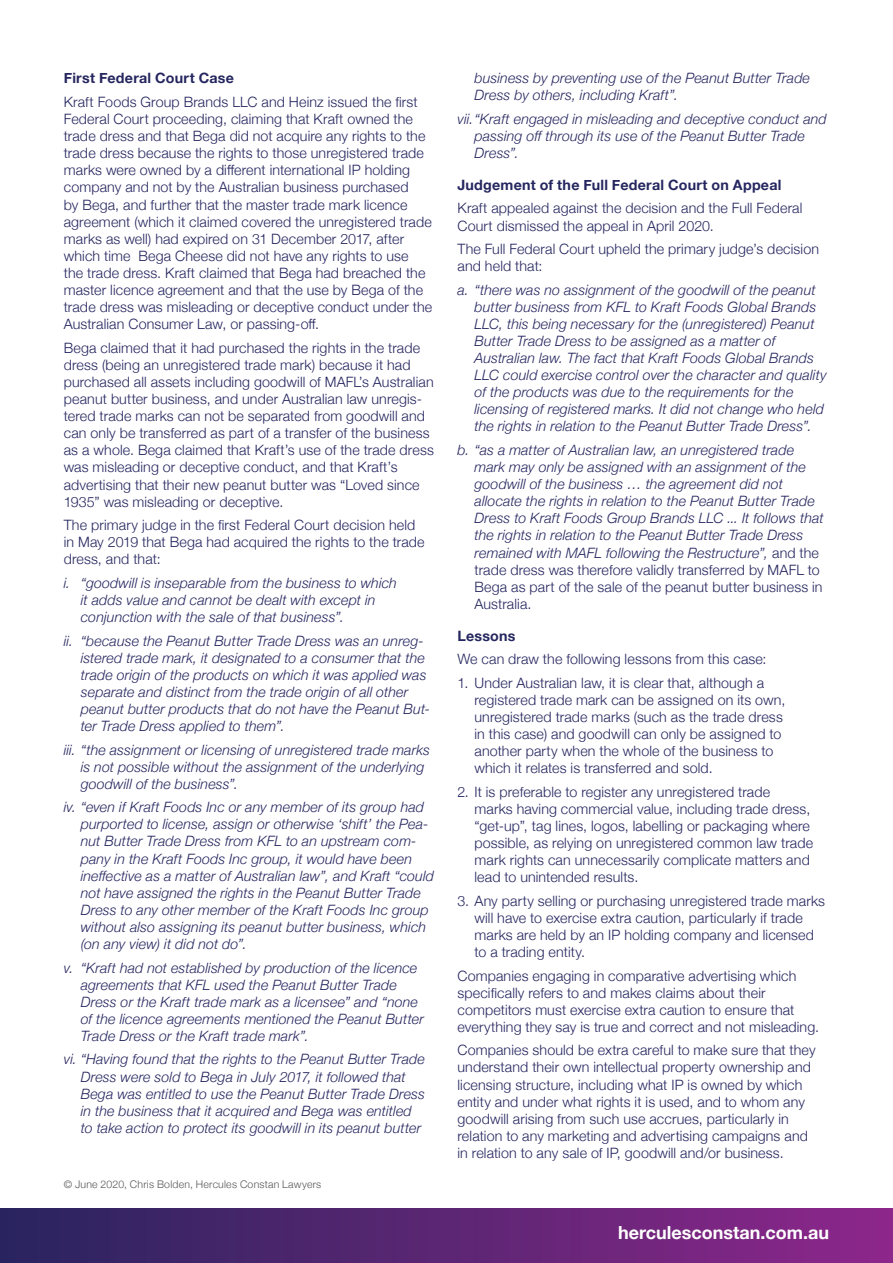
<style>
.page{position:relative;width:893px;height:1263px;background:#fff}
.page>*{position:absolute;margin:0;border:0;box-sizing:border-box;transform-origin:0 0}
.t1{font:700 18px "Helvetica Neue";color:#fff}
.t2{font:300 14.25px/17.1px "Helvetica Neue";letter-spacing:.01em;color:#25265f}
.t3{font:italic 300 14.25px/17.1px "Helvetica Neue";letter-spacing:.005em;color:#25265f}
.t4{font:700 14.25px "Helvetica Neue";letter-spacing:.015em;color:#25265f}
.t5{font:300 10.5px "Helvetica Neue";letter-spacing:.02em;color:#57585a}
.s1{font-style:normal}
</style>
<div class="page">
<div style="left:0;top:1209px;width:893px;height:54px;background:linear-gradient(to right,#2a245e,#8e278b)"></div>
<p class="t4" style="left:64px;top:67px;width:172px">First Federal Court Case</p>
<p class="t2" style="left:64px;top:92px;width:370px">Kraft Foods Group Brands LLC and Heinz issued the first Federal Court proceeding, claiming that Kraft owned the trade dress and that Bega did not acquire any rights to the trade dress because the rights to those unregistered trade marks were owned by a different international IP holding company and not by the Australian business purchased<br>by Bega, and further that the master trade mark licence agreement (which it claimed covered the unregistered trade marks as well) had expired on 31 December 2017, after which time Bega Cheese did not have any rights to use<br>the trade dress. Kraft claimed that Bega had breached the master licence agreement and that the use by Bega of the trade dress was misleading or deceptive conduct under the Australian Consumer Law, or passing-off.</p>
<p class="t2" style="left:64px;top:338px;width:372px">Bega claimed that it had purchased the rights in the trade dress (being an unregistered trade mark) because it had purchased all assets including goodwill of MAFL’s Australian peanut butter business, and under Australian law unregis&shy;tered trade marks can not be separated from goodwill and can only be transferred as part of a transfer of the business as a whole. Bega claimed that Kraft’s use of the trade dress was misleading or deceptive conduct, and that Kraft’s advertising that their new peanut butter was “Loved since 1935” was misleading or deceptive.</p>
<p class="t2" style="left:64px;top:515px;width:362px">The primary judge in the first Federal Court decision held in May 2019 that Bega had acquired the rights to the trade dress, and that:</p>
<p class="t3" style="left:81px;top:573px;width:318px;text-indent:-17px">i. “goodwill is inseparable from the business to which it adds value and cannot be dealt with except in conjunction with the sale of that business”.</p>
<p class="t3" style="left:81px;top:631px;width:351px;text-indent:-17px">ii. “because the Peanut Butter Trade Dress was an unreg&shy;istered trade mark, it designated to a consumer that the trade origin of the products on which it was applied was separate and distinct from the trade origin of all other peanut butter products that do not have the Peanut But&shy;ter Trade Dress applied to them”.</p>
<p class="t3" style="left:81px;top:740px;width:351px;text-indent:-17px">iii. “the assignment or licensing of unregistered trade marks is not possible without the assignment of the underlying goodwill of the business”.</p>
<p class="t3" style="left:81px;top:798px;width:355px;text-indent:-17px">iv. “even if Kraft Foods Inc or any member of its group had purported to license, assign or otherwise ‘shift’ the Pea&shy;nut Butter Trade Dress from KFL to an upstream com&shy;pany in the Kraft Foods Inc group, it would have been ineffective as a matter of Australian law”, and Kraft “could not have assigned the rights in the Peanut Butter Trade Dress to any other member of the Kraft Foods Inc group without also assigning its peanut butter business, which (on any view) it did not do”.</p>
<p class="t3" style="left:81px;top:958px;width:345px;text-indent:-17px">v. “Kraft had not established by production of the licence agreements that KFL used the Peanut Butter Trade Dress or the Kraft trade mark as a licensee” and “none of the licence agreements mentioned the Peanut Butter Trade Dress or the Kraft trade mark”.</p>
<p class="t3" style="left:81px;top:1050px;width:346px;text-indent:-17px">vi. “Having found that the rights to the Peanut Butter Trade Dress were sold to Bega in July 2017, it followed that Bega was entitled to use the Peanut Butter Trade Dress in the business that it acquired and Bega was entitled to take action to protect its goodwill in its peanut butter</p>
<p class="t5" style="left:64px;top:1175px;width:259px">© June 2020, Chris Bolden, Hercules Constan Lawyers</p>
<p class="t3" style="left:474px;top:69px;width:337px">business by preventing use of the Peanut Butter Trade<br>Dress by others, including Kraft”.</p>
<p class="t3" style="left:474px;top:109px;width:354px;text-indent:-17px">vii.“Kraft engaged in misleading and deceptive conduct and passing off through its use of the Peanut Butter Trade<br>Dress”.</p>
<p class="t4" style="left:457px;top:174px;width:325px">Judgement of the Full Federal Court on Appeal</p>
<p class="t2" style="left:457px;top:199px;width:346px">Kraft appealed against the decision and the Full Federal<br>Court dismissed the appeal in April 2020.</p>
<p class="t2" style="left:457px;top:239px;width:363px">The Full Federal Court upheld the primary judge’s decision and held that:</p>
<p class="t3" style="left:474px;top:280px;width:354px;text-indent:-17px">a. “there was no assignment of the goodwill of the peanut butter business from KFL to Kraft Foods Global Brands LLC, this being necessary for the (unregistered) Peanut Butter Trade Dress to be assigned as a matter of Australian law. The fact that Kraft Foods Global Brands LLC could exercise control over the character and quality of the products was due to the requirements for the licensing of registered marks. It did not change who held the rights in relation to the Peanut Butter Trade Dress”.</p>
<p class="t3" style="left:474px;top:440px;width:351px;text-indent:-17px">b. “as a matter of Australian law, an unregistered trade mark may only be assigned with an assignment of the goodwill of the business … the agreement did not allocate the rights in relation to the Peanut Butter Trade Dress to Kraft Foods Group Brands LLC ... It follows that the rights in relation to the Peanut Butter Trade Dress remained with MAFL following the Restructure”, <span class="s1">and the trade dress was therefore validly transferred by MAFL to Bega as part of the sale of the peanut butter business in Australia.</span></p>
<p class="t4" style="left:457px;top:624px;width:60px">Lessons</p>
<p class="t2" style="left:457px;top:650px;width:311px">We can draw the following lessons from this case:</p>
<p class="t2" style="left:474px;top:673px;width:312px;text-indent:-17px">1. Under Australian law, it is clear that, although a registered trade mark can be assigned on its own, unregistered trade marks (such as the trade dress in this case) and goodwill can only be assigned to another party when the whole of the business to which it relates is transferred and sold.</p>
<p class="t2" style="left:474px;top:782px;width:340px;text-indent:-17px">2. It is preferable to register any unregistered trade<br>marks having commercial value, including trade dress, “get-up”, tag lines, logos, labelling or packaging where possible, as relying on unregistered common law trade mark rights can unnecessarily complicate matters and lead to unintended results.</p>
<p class="t2" style="left:474px;top:891px;width:352px;text-indent:-17px">3. Any party selling or purchasing unregistered trade marks will have to exercise extra caution, particularly if trade marks are held by an IP holding company and licensed to a trading entity.</p>
<p class="t2" style="left:457px;top:966px;width:363px">Companies engaging in comparative advertising which specifically refers to and makes claims about their competitors must exercise extra caution to ensure that everything they say is true and correct and not misleading.</p>
<p class="t2" style="left:457px;top:1041px;width:360px">Companies should be extra careful to make sure that they understand their own intellectual property ownership and licensing structure, including what IP is owned by which entity and under what rights it is used, and to whom any goodwill arising from such use accrues, particularly in relation to any marketing and advertising campaigns and in relation to any sale of IP, goodwill and/or business.</p>
<p class="t1" style="left:618px;top:1218px;width:212px">herculesconstan.com.au</p>
</div>
